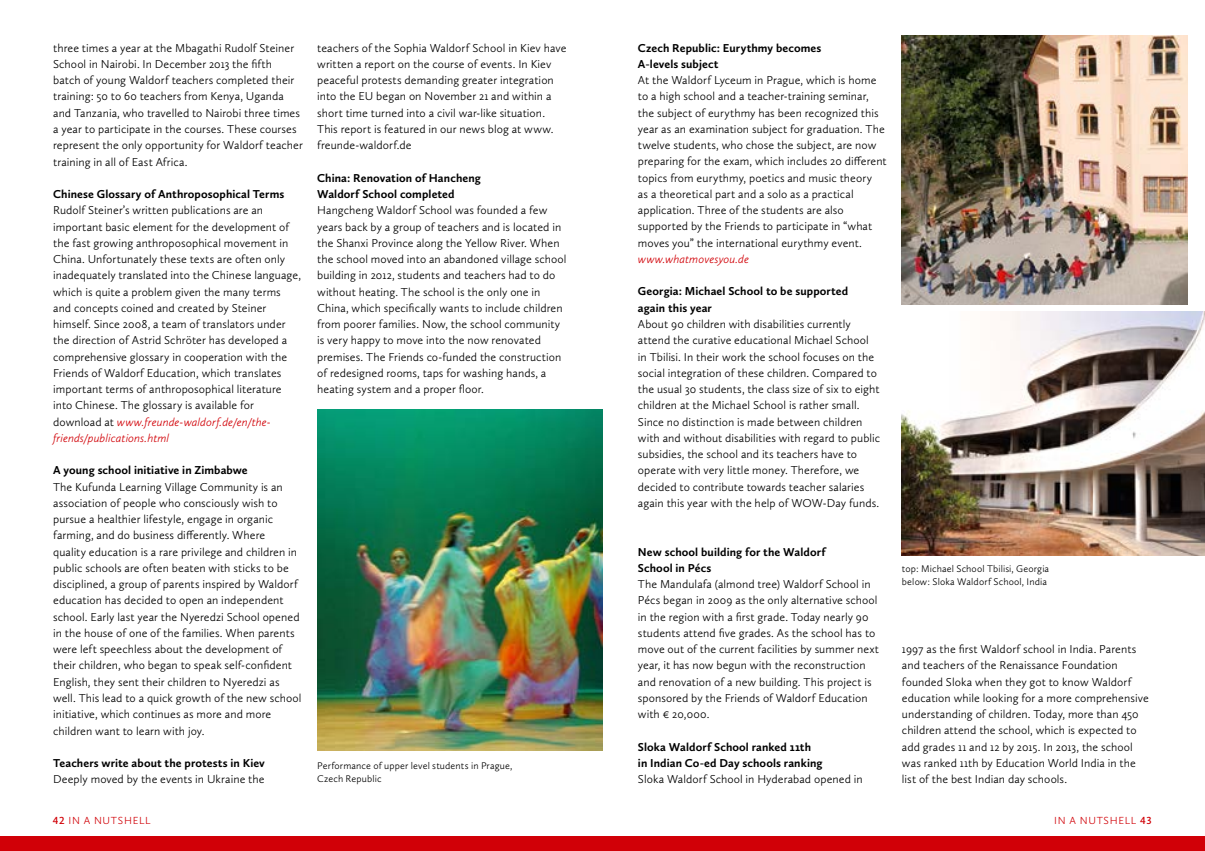
<style>
.page{position:relative;width:1205px;height:851px;background:#fff}
.page>*{position:absolute;margin:0;border:0;box-sizing:border-box;transform-origin:0 0}
.t1{font:300 11.88px/16.2px "Calluna Sans";letter-spacing:.005em;color:#000}
.t2{font:700 11.88px/16.2px "Calluna Sans";letter-spacing:.005em;color:#000}
.t3{font:italic 300 11.88px "Calluna Sans";letter-spacing:.005em;color:#d10007}
.t4{font:300 10.62px "Calluna Sans";letter-spacing:.065em;color:#d10007}
.t5{font:300 10px/12.5px "Calluna Sans";letter-spacing:.015em;color:#000}
.s1{font-style:italic;color:#d10007}
.s2{font-weight:600}
</style>
<div class="page">
<div style="left:0;top:836px;width:1205px;height:14px;background:#d10007"></div>
<img style="left:317px;top:409px;width:285px;height:341px">
<img style="left:901px;top:35px;width:286px;height:269px">
<img style="left:901px;top:312px;width:304px;height:243px">
<p class="t1" style="left:53px;top:39px;width:251px">three times a year at the Mbagathi Rudolf Steiner School in Nairobi. In December 2013 the fifth<br>batch of young Waldorf teachers completed their training: 50 to 60 teachers from Kenya, Uganda and Tanzania, who travelled to Nairobi three times a year to participate in the courses. These courses represent the only opportunity for Waldorf teacher training in all of East Africa.</p>
<p class="t2" style="left:53px;top:186px;width:233px">Chinese Glossary of Anthroposophical Terms</p>
<p class="t1" style="left:53px;top:202px;width:249px">Rudolf Steiner’s written publications are an important basic element for the development of the fast growing anthroposophical movement in China. Unfortunately these texts are often only inadequately translated into the Chinese language, which is quite a problem given the many terms and concepts coined and created by Steiner himself. Since 2008, a team of translators under the direction of Astrid Schröter has developed a comprehensive glossary in cooperation with the Friends of Waldorf Education, which translates important terms of anthroposophical literature into Chinese. The glossary is available for download at <span class="s1">www.freunde-waldorf.de/en/the&shy;friends/publications.html</span></p>
<p class="t2" style="left:53px;top:462px;width:196px">A young school initiative in Zimbabwe</p>
<p class="t1" style="left:53px;top:478px;width:250px">The Kufunda Learning Village Community is an association of people who consciously wish to pursue a healthier lifestyle, engage in organic farming, and do business differently. Where<br>quality education is a rare privilege and children in public schools are often beaten with sticks to be disciplined, a group of parents inspired by Waldorf education has decided to open an independent school. Early last year the Nyeredzi School opened in the house of one of the families. When parents were left speechless about the development of their children, who began to speak self-confident English, they sent their children to Nyeredzi as well. This lead to a quick growth of the new school initiative, which continues as more and more children want to learn with joy.</p>
<p class="t2" style="left:53px;top:754px;width:213px">Teachers write about the protests in Kiev</p>
<p class="t1" style="left:53px;top:770px;width:213px">Deeply moved by the events in Ukraine the</p>
<p class="t1" style="left:317px;top:39px;width:251px">teachers of the Sophia Waldorf School in Kiev have written a report on the course of events. In Kiev peaceful protests demanding greater integration into the EU began on November 21 and within a short time turned into a civil war-like situation.<br>This report is featured in our news blog at www. freunde-waldorf.de</p>
<p class="t2" style="left:317px;top:169px;width:165px">China: Renovation of Hancheng<br>Waldorf School completed</p>
<p class="t1" style="left:317px;top:202px;width:251px">Hangcheng Waldorf School was founded a few years back by a group of teachers and is located in the Shanxi Province along the Yellow River. When the school moved into an abandoned village school building in 2012, students and teachers had to do without heating. The school is the only one in China, which specifically wants to include children from poorer families. Now, the school community is very happy to move into the now renovated premises. The Friends co-funded the construction of redesigned rooms, taps for washing hands, a heating system and a proper floor.</p>
<p class="t5" style="left:317px;top:759px;width:197px">Performance of upper level students in Prague,<br>Czech Republic</p>
<p class="t2" style="left:638px;top:39px;width:185px">Czech Republic: Eurythmy becomes<br>A-levels subject</p>
<p class="t1" style="left:638px;top:72px;width:250px">At the Waldorf Lyceum in Prague, which is home to a high school and a teacher-training seminar, the subject of eurythmy has been recognized this year as an examination subject for graduation. The twelve students, who chose the subject, are now preparing for the exam, which includes 20 different topics from eurythmy, poetics and music theory<br>as a theoretical part and a solo as a practical application. Three of the students are also supported by the Friends to participate in “what moves you” the international eurythmy event.</p>
<p class="t3" style="left:638px;top:252px;width:113px">www.whatmovesyou.de</p>
<p class="t2" style="left:638px;top:283px;width:212px">Georgia: Michael School to be supported again this year</p>
<p class="t1" style="left:638px;top:316px;width:244px">About 90 children with disabilities currently attend the curative educational Michael School in Tbilisi. In their work the school focuses on the social integration of these children. Compared to the usual 30 students, the class size of six to eight children at the Michael School is rather small.<br>Since no distinction is made between children with and without disabilities with regard to public subsidies, the school and its teachers have to operate with very little money. Therefore, we decided to contribute towards teacher salaries again this year with the help of WOW-Day funds.</p>
<p class="t2" style="left:638px;top:543px;width:189px">New school building for the Waldorf<br>School in Pécs</p>
<p class="t1" style="left:638px;top:575px;width:243px">The Mandulafa (almond tree) Waldorf School in Pécs began in 2009 as the only alternative school in the region with a first grade. Today nearly 90 students attend five grades. As the school has to move out of the current facilities by summer next year, it has now begun with the reconstruction and renovation of a new building. This project is sponsored by the Friends of Waldorf Education with € 20,000.</p>
<p class="t2" style="left:638px;top:738px;width:186px">Sloka Waldorf School ranked 11th in Indian Co-ed Day schools ranking</p>
<p class="t1" style="left:638px;top:770px;width:226px">Sloka Waldorf School in Hyderabad opened in</p>
<p class="t5" style="left:902px;top:562px;width:149px">top: Michael School Tbilisi, Georgia below: Sloka Waldorf School, India</p>
<p class="t1" style="left:902px;top:640px;width:248px">1997 as the first Waldorf school in India. Parents and teachers of the Renaissance Foundation founded Sloka when they got to know Waldorf education while looking for a more comprehensive understanding of children. Today, more than 450 children attend the school, which is expected to add grades 11 and 12 by 2015. In 2013, the school was ranked 11th by Education World India in the list of the best Indian day schools.</p>
<p class="t4" style="left:53px;top:813px;width:99px"><span class="s2">42</span> IN A NUTSHELL</p>
<p class="t4" style="left:1054px;top:813px;width:99px">IN A NUTSHELL <span class="s2">43</span></p>
</div>
